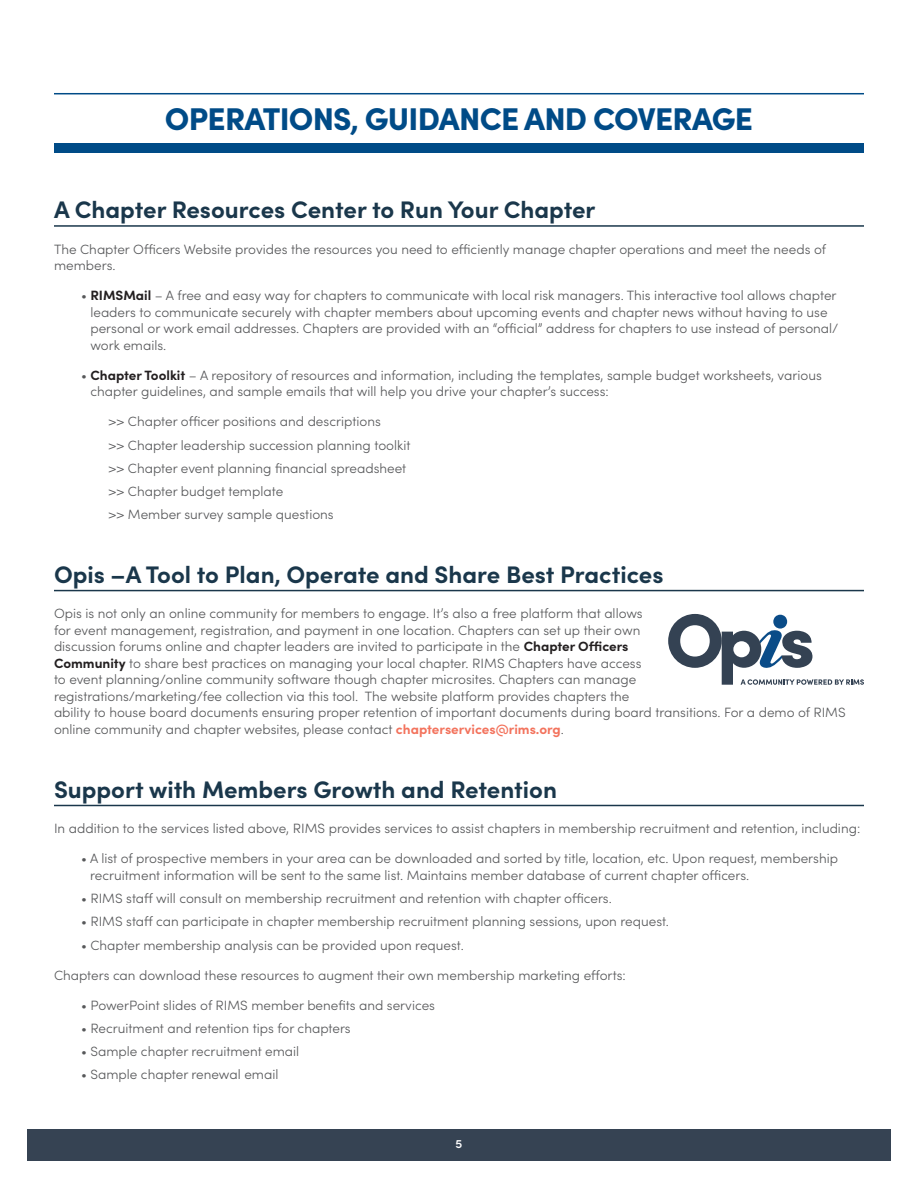
<style>
.page{position:relative;width:918px;height:1188px;background:#fff}
.page>*{position:absolute;margin:0;border:0;box-sizing:border-box;transform-origin:0 0}
.Body{font:900 31.5px "Sofia Pro";letter-spacing:-.025em;color:#004b87}
.Heading{font:700 24px "Sofia Pro";color:#1a374b}
.Body-2{font:300 13.5px/16.5px "Sofia Pro";color:#57585a}
.t1{font:600 12px "Sofia Pro";color:#fff}
.s1{font-weight:700;color:#231f20}
.s2{font-weight:700;color:#f3735d}
</style>
<div class="page">
<div style="left:27px;top:1129px;width:864px;height:32px;background:#364353"></div>
<div style="left:54px;top:143px;width:810px;height:10px;background:#004b87"></div>
<hr style="left:54px;top:225px;width:810px;height:2px;background:#1a374b">
<hr style="left:54px;top:93px;width:810px;height:1px;background:#004b87">
<hr style="left:54px;top:590px;width:810px;height:1px;background:#1a374b">
<hr style="left:54px;top:805px;width:810px;height:1px;background:#1a374b">
<svg style="left:668px;top:614px;width:196px;height:71px"></svg>
<p class="Body" style="left:165px;top:95px;width:590px">OPERATIONS, GUIDANCE AND COVERAGE</p>
<p class="Heading" style="left:54px;top:192px;width:543px">A Chapter Resources Center to Run Your Chapter</p>
<p class="Body-2" style="left:54px;top:240px;width:774px">The Chapter Officers Website provides the resources you need to efficiently manage chapter operations and meet the needs of members.</p>
<p class="Body-2" style="left:90px;top:287px;width:750px;text-indent:-9px">• <span class="s1">RIMSMail</span> – A free and easy way for chapters to communicate with local risk managers. This interactive tool allows chapter leaders to communicate securely with chapter members about upcoming events and chapter news without having to use personal or work email addresses. Chapters are provided with an “official” address for chapters to use instead of personal/ work emails.</p>
<p class="Body-2" style="left:90px;top:366px;width:733px;text-indent:-9px">• <span class="s1">Chapter Toolkit</span> – A repository of resources and information, including the templates, sample budget worksheets, various chapter guidelines, and sample emails that will help you drive your chapter’s success:</p>
<p class="Body-2" style="left:108px;top:413px;width:274px">&gt;&gt; Chapter officer positions and descriptions</p>
<p class="Body-2" style="left:108px;top:436px;width:304px">&gt;&gt; Chapter leadership succession planning toolkit</p>
<p class="Body-2" style="left:108px;top:459px;width:300px">&gt;&gt; Chapter event planning financial spreadsheet</p>
<p class="Body-2" style="left:108px;top:482px;width:177px">&gt;&gt; Chapter budget template</p>
<p class="Body-2" style="left:108px;top:506px;width:227px">&gt;&gt; Member survey sample questions</p>
<p class="Heading" style="left:54px;top:556px;width:611px">Opis –A Tool to Plan, Operate and Share Best Practices</p>
<p class="Body-2" style="left:54px;top:605px;width:793px">Opis is not only an online community for members to engage. It’s also a free platform that allows<br>for event management, registration, and payment in one location. Chapters can set up their own<br>discussion forums online and chapter leaders are invited to participate in the <span class="s1">Chapter Officers<br>Community</span> to share best practices on managing your local chapter. RIMS Chapters have access<br>to event planning/online community software though chapter microsites. Chapters can manage<br>registrations/marketing/fee collection via this tool. The website platform provides chapters the<br>ability to house board documents ensuring proper retention of important documents during board transitions. For a demo of RIMS online community and chapter websites, please contact <span class="s2">chapterservices@rims.org</span>.</p>
<p class="Heading" style="left:54px;top:771px;width:504px">Support with Members Growth and Retention</p>
<p class="Body-2" style="left:54px;top:820px;width:808px">In addition to the services listed above, RIMS provides services to assist chapters in membership recruitment and retention, including:</p>
<p class="Body-2" style="left:90px;top:850px;width:750px;text-indent:-9px">• A list of prospective members in your area can be downloaded and sorted by title, location, etc. Upon request, membership recruitment information will be sent to the same list. Maintains member database of current chapter officers.</p>
<p class="Body-2" style="left:81px;top:889px;width:532px">• RIMS staff will consult on membership recruitment and retention with chapter officers.</p>
<p class="Body-2" style="left:81px;top:913px;width:590px">• RIMS staff can participate in chapter membership recruitment planning sessions, upon request.</p>
<p class="Body-2" style="left:81px;top:936px;width:384px">• Chapter membership analysis can be provided upon request.</p>
<p class="Body-2" style="left:54px;top:966px;width:573px">Chapters can download these resources to augment their own membership marketing efforts:</p>
<p class="Body-2" style="left:81px;top:996px;width:356px">• PowerPoint slides of RIMS member benefits and services</p>
<p class="Body-2" style="left:81px;top:1019px;width:271px">• Recruitment and retention tips for chapters</p>
<p class="Body-2" style="left:81px;top:1042px;width:220px">• Sample chapter recruitment email</p>
<p class="Body-2" style="left:81px;top:1066px;width:199px">• Sample chapter renewal email</p>
<p class="t1" style="left:456px;top:1135px;width:8px">5</p>
</div>
